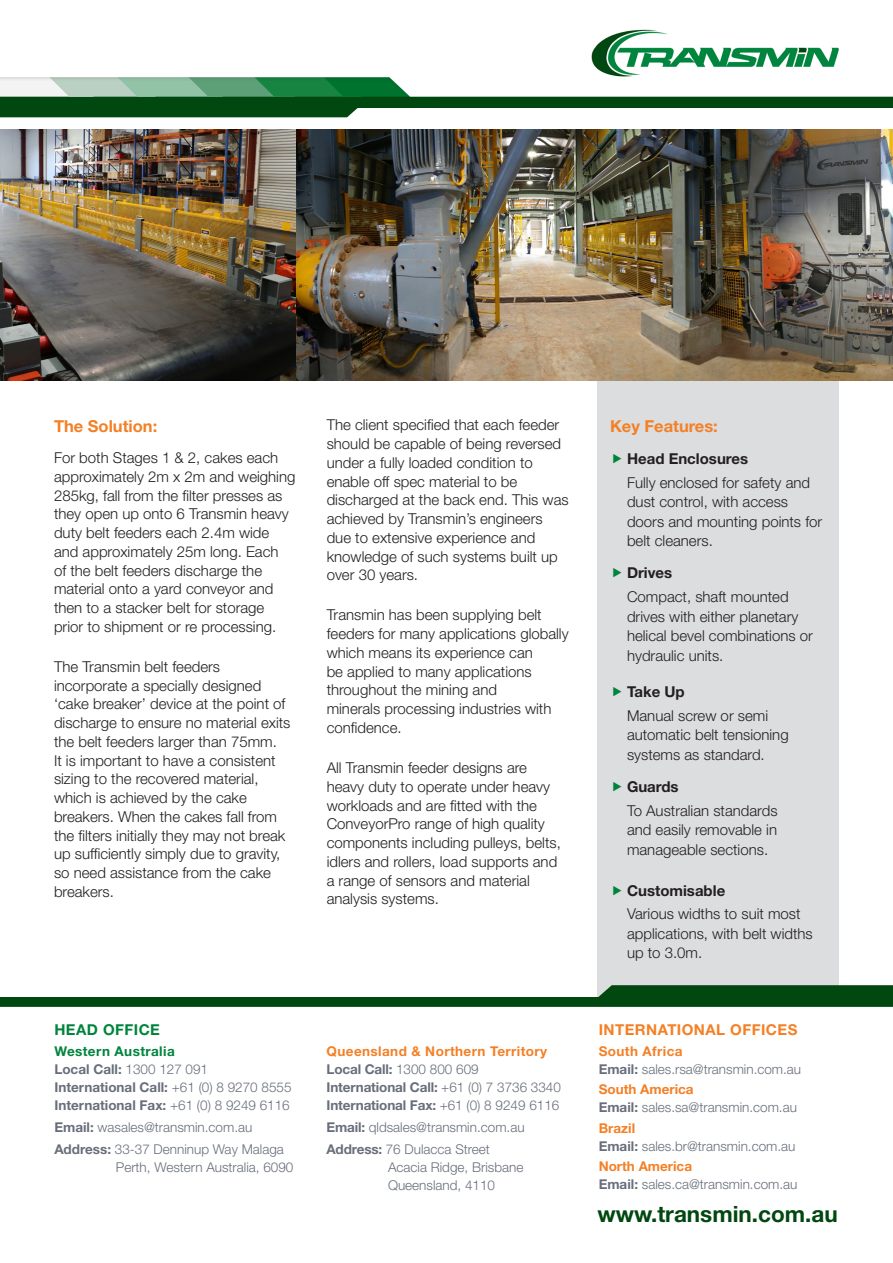
<style>
.page{position:relative;width:893px;height:1263px;background:#fff}
.page>*{position:absolute;margin:0;border:0;box-sizing:border-box;transform-origin:0 0}
.t1{font:700 22.5px "Helvetica Neue LT Std";color:#004710}
.t2{font:700 16.5px "Helvetica Neue LT Std";color:#f48026}
.t3{font:300 15px/18.8px "Helvetica Neue LT Std";color:#231f20}
.t4{font:700 15px "Helvetica Neue LT Std";color:#231f20}
.t5{font:700 15px "Helvetica Neue LT Std";letter-spacing:.03em;color:#f48026}
.t6{font:700 15px "Helvetica Neue LT Std";letter-spacing:.03em;color:#00843d}
.t7{font:300 13.5px/18px "Helvetica Neue LT Std";color:#686e7b}
.t8{font:700 13.5px/18px "Helvetica Neue LT Std";color:#686e7b}
.t9{font:700 13.5px "Helvetica Neue LT Std";color:#f48026}
.s1{color:#00843d}
.s2{font-weight:300}
.s3{font-weight:700}
.s4{color:#f48026}
.s5{font-weight:700;color:#f48026}
</style>
<div class="page">
<div style="left:597px;top:347px;width:242px;height:660px;background:#dcdddf"></div>
<img style="left:0;top:130px;width:893px;height:250px">
<div style="left:0;top:0;width:893px;height:107px;background:#004710"></div>
<svg style="left:0;top:107px;width:440px;height:10px"></svg>
<svg style="left:0;top:0;width:893px;height:97px;background:#eef5f1"></svg>
<img style="left:587px;top:25px;width:257px;height:58px">
<div style="left:0;top:997px;width:893px;height:10px;background:#004710"></div>
<svg style="left:551px;top:985px;width:342px;height:22px"></svg>
<p class="t2" style="left:54px;top:415px;width:105px">The Solution:</p>
<p class="t3" style="left:54px;top:448px;width:243px">For both Stages 1 &amp; 2, cakes each approximately 2m x 2m and weighing 285kg, fall from the filter presses as they open up onto 6 Transmin heavy duty belt feeders each 2.4m wide and approximately 25m long. Each<br>of the belt feeders discharge the material onto a yard conveyor and then to a stacker belt for storage prior to shipment or re processing.</p>
<p class="t3" style="left:54px;top:657px;width:238px">The Transmin belt feeders incorporate a specially designed ‘cake breaker’ device at the point of discharge to ensure no material exits the belt feeders larger than 75mm.<br>It is important to have a consistent sizing to the recovered material, which is achieved by the cake breakers. When the cakes fall from the filters initially they may not break up sufficiently simply due to gravity, so need assistance from the cake breakers.</p>
<p class="t6" style="left:54px;top:1021px;width:107px">HEAD OFFICE</p>
<p class="t8" style="left:54px;top:1042px;width:239px"><span class="s1">Western Australia<br></span>Local Call: <span class="s2">1300 127 091<br></span>International Call: <span class="s2">+61 (0) 8 9270 8555<br></span>International Fax: <span class="s2">+61 (0) 8 9249 6116</span></p>
<p class="t7" style="left:54px;top:1118px;width:200px"><span class="s3">Email:</span> wasales@transmin.com.au</p>
<p class="t7" style="left:116px;top:1140px;width:179px;text-indent:-62px"><span class="s3">Address:</span> 33-37 Denninup Way Malaga<br>Perth, Western Australia, 6090</p>
<p class="t3" style="left:327px;top:415px;width:244px">The client specified that each feeder should be capable of being reversed under a fully loaded condition to enable off spec material to be discharged at the back end. This was achieved by Transmin’s engineers due to extensive experience and knowledge of such systems built up over 30 years.</p>
<p class="t3" style="left:327px;top:605px;width:243px">Transmin has been supplying belt feeders for many applications globally which means its experience can<br>be applied to many applications throughout the mining and<br>minerals processing industries with confidence.</p>
<p class="t3" style="left:327px;top:758px;width:236px">All Transmin feeder designs are heavy duty to operate under heavy workloads and are fitted with the<br>ConveyorPro range of high quality components including pulleys, belts, idlers and rollers, load supports and a range of sensors and material analysis systems.</p>
<p class="t8" style="left:326px;top:1042px;width:236px"><span class="s4">Queensland &amp; Northern Territory </span>Local Call: <span class="s2">1300 800 609<br></span>International Call: <span class="s2">+61 (0) 7 3736 3340<br></span>International Fax: <span class="s2">+61 (0) 8 9249 6116</span></p>
<p class="t7" style="left:326px;top:1118px;width:200px"><span class="s3">Email:</span> qldsales@transmin.com.au</p>
<p class="t7" style="left:388px;top:1140px;width:137px;text-indent:-62px"><span class="s3">Address:</span> 76 Dulacca Street<br>Acacia Ridge, Brisbane<br>Queensland, 4110</p>
<p class="t2" style="left:610px;top:415px;width:109px">Key Features:</p>
<p class="t4" style="left:627px;top:449px;width:123px">Head Enclosures</p>
<p class="t3" style="left:627px;top:472px;width:197px;line-height:19.5px">Fully enclosed for safety and dust control, with access doors and mounting points for belt cleaners.</p>
<p class="t4" style="left:627px;top:564px;width:47px">Drives</p>
<p class="t3" style="left:627px;top:587px;width:187px;line-height:19.5px">Compact, shaft mounted drives with either planetary helical bevel combinations or hydraulic units.</p>
<p class="t4" style="left:627px;top:682px;width:59px">Take Up</p>
<p class="t3" style="left:627px;top:705px;width:163px;line-height:19.5px">Manual screw or semi automatic belt tensioning systems as standard.</p>
<p class="t4" style="left:627px;top:777px;width:53px">Guards</p>
<p class="t3" style="left:627px;top:800px;width:152px;line-height:19.5px;text-align:justify">To Australian standards and easily removable in manageable sections.</p>
<p class="t4" style="left:627px;top:881px;width:100px">Customisable</p>
<p class="t3" style="left:627px;top:904px;width:187px;line-height:19.5px">Various widths to suit most applications, with belt widths up to 3.0m.</p>
<p class="t5" style="left:599px;top:1021px;width:200px">INTERNATIONAL OFFICES</p>
<p class="t7" style="left:599px;top:1042px;width:204px"><span class="s5">South Africa<br></span><span class="s3">Email:</span> sales.rsa@transmin.com.au</p>
<p class="t9" style="left:599px;top:1081px;width:96px">South America</p>
<p class="t7" style="left:599px;top:1098px;width:200px"><span class="s3">Email:</span> sales.sa@transmin.com.au</p>
<p class="t9" style="left:599px;top:1120px;width:38px">Brazil</p>
<p class="t7" style="left:599px;top:1137px;width:198px"><span class="s3">Email:</span> sales.br@transmin.com.au</p>
<p class="t9" style="left:599px;top:1158px;width:95px">North America</p>
<p class="t7" style="left:599px;top:1175px;width:200px"><span class="s3">Email:</span> sales.ca@transmin.com.au</p>
<p class="t1" style="left:597px;top:1200px;width:242px">www.transmin.com.au</p>
</div>
